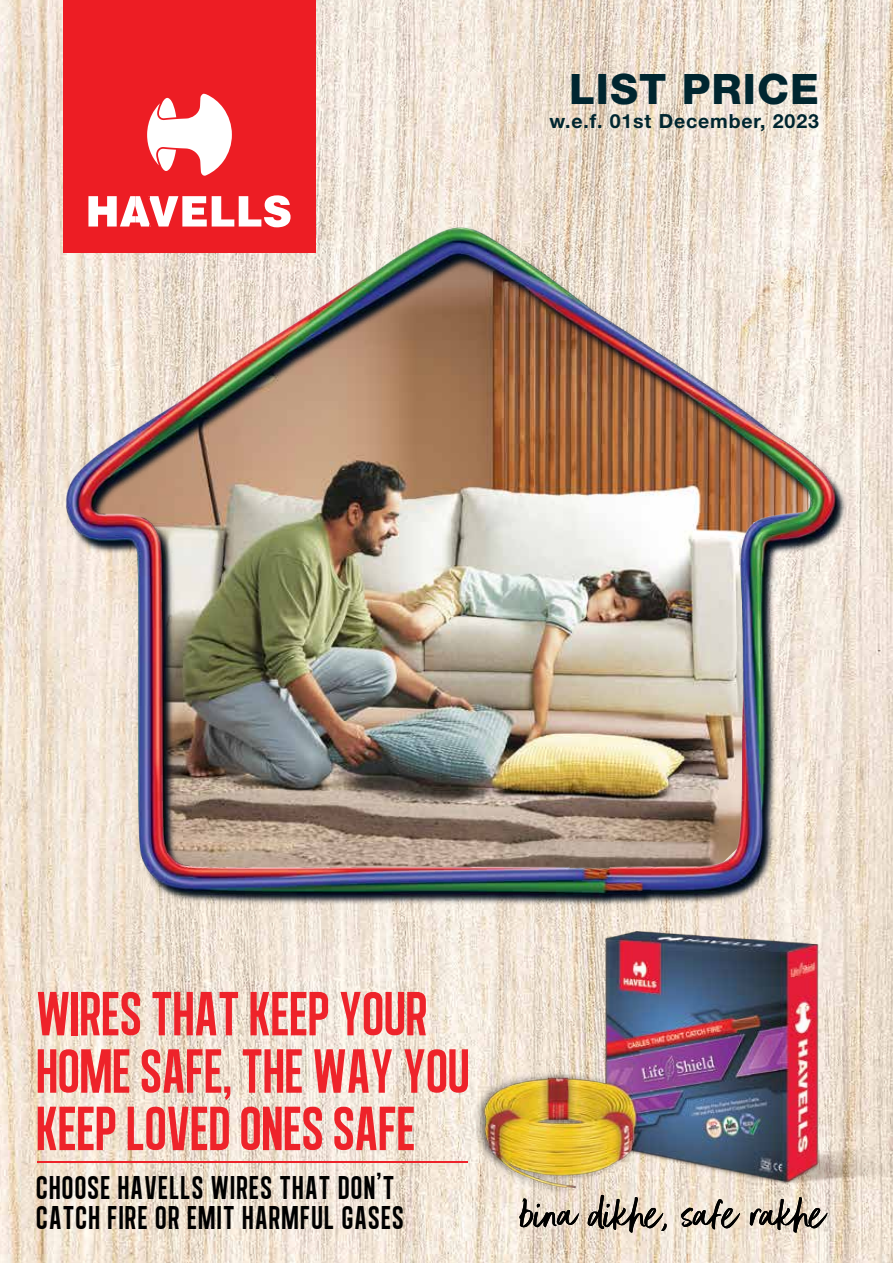
<style>
.page{position:relative;width:893px;height:1263px;background:#fff}
.page>*{position:absolute;margin:0;border:0;box-sizing:border-box;transform-origin:0 0}
.t1{font:63.6px/57.3px "Algre Sans NC";color:#ee232a}
.t2{font:800 42px "Helvetica Neue LT Std";letter-spacing:.025em;color:#002630}
.t3{font:33.6px/30.2px "Algre Sans NC";letter-spacing:.04em;color:#000}
.t4{font:700 19.5px "Helvetica Neue LT Std";letter-spacing:.045em;color:#002630}
</style>
<div class="page">
<img style="left:0;top:0;width:893px;height:1263px">
<hr style="left:38px;top:1161px;width:430px;height:1px;background:#ee232a">
<svg style="left:519px;top:1206px;width:60px;height:22px"></svg>
<svg style="left:587px;top:1206px;width:80px;height:27px;background:#988e83"></svg>
<svg style="left:681px;top:1206px;width:59px;height:23px"></svg>
<svg style="left:750px;top:1206px;width:77px;height:27px;background:#9b9388"></svg>
<img style="left:3px;top:110px;width:890px;height:890px">
<div style="left:63px;top:0;width:253px;height:253px;background:#ed1d24"></div>
<svg style="left:88px;top:195px;width:203px;height:32px"></svg>
<svg style="left:147px;top:94px;width:85px;height:82px"></svg>
<img style="left:460px;top:926px;width:433px;height:280px">
<p class="t2" style="left:569px;top:64px;width:251px">LIST PRICE</p>
<p class="t4" style="left:549px;top:109px;width:271px">w.e.f. 01st December, 2023</p>
<h1 class="t1" style="left:36px;top:985px;width:435px">WIRES THAT KEEP YOUR<br>HOME SAFE, THE WAY YOU<br>KEEP LOVED ONES SAFE</h1>
<p class="t3" style="left:36px;top:1172px;width:369px">CHOOSE HAVELLS WIRES THAT DON’T<br>CATCH FIRE OR EMIT HARMFUL GASES</p>
</div>
